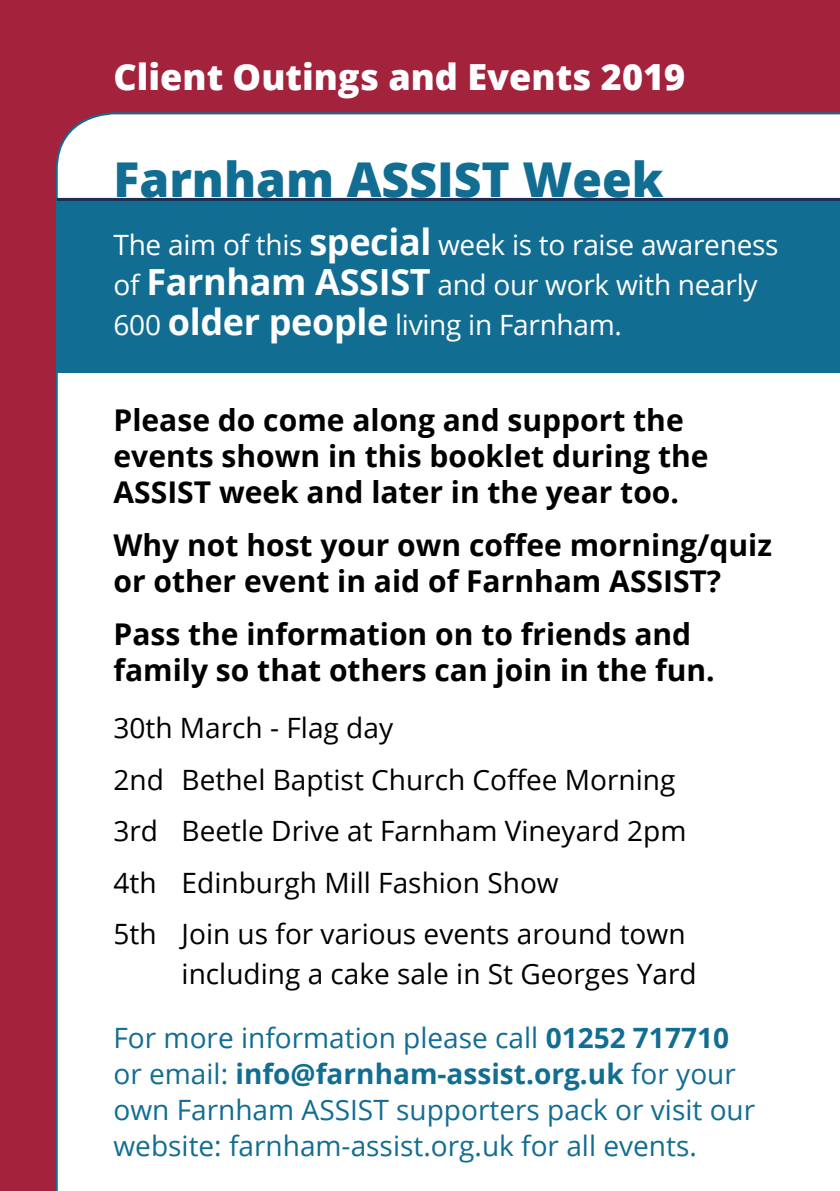
<style>
.page{position:relative;width:840px;height:1191px;background:#fff}
.page>*{position:absolute;margin:0;border:0;box-sizing:border-box;transform-origin:0 0}
.t1{font:800 48px "Open Sans";color:#126d93}
.t2{font:800 36px "Open Sans";color:#fff}
.t3{font:700 30px/36px "Open Sans";color:#000}
.t4{font:28px/51.4px "Open Sans";color:#000}
.t5{font:28px/36px "Open Sans";color:#126d93}
.t6{font:28px/40px "Open Sans";letter-spacing:-.01em;color:#fff}
.s1{font-weight:700;font-size:36px}
.s2{font-weight:700}
</style>
<div class="page">
<div style="left:0;top:0;width:839px;height:1191px;background:#a4233c"></div>
<div style="left:55px;top:112px;width:784px;height:1079px;background:#fff"></div>
<div style="left:57px;top:198px;width:782px;height:175px;background:#126d93"></div>
<hr style="left:57px;top:198px;width:782px;height:3px;background:#202c54">
<p class="t2" style="left:113px;top:49px;width:573px">Client Outings and Events 2019</p>
<h1 class="t1" style="left:113px;top:143px;width:551px">Farnham ASSIST Week</h1>
<p class="t6" style="left:113px;top:224px;width:666px">The aim of this <span class="s1">special</span> week is to raise awareness of <span class="s1">Farnham ASSIST</span> and our work with nearly<br>600 <span class="s1">older people</span> living in Farnham.</p>
<p class="t3" style="left:113px;top:402px;width:596px">Please do come along and support the events shown in this booklet during the<br>ASSIST week and later in the year too.</p>
<p class="t3" style="left:113px;top:527px;width:659px">Why not host your own coffee morning/quiz or other event in aid of Farnham ASSIST?</p>
<p class="t3" style="left:113px;top:616px;width:602px">Pass the information on to friends and family so that others can join in the fun.</p>
<p class="t4" style="left:113px;top:702px;width:574px">30th March - Flag day<br>2nd Bethel Baptist Church Coffee Morning 3rd Beetle Drive at Farnham Vineyard 2pm 4th Edinburgh Mill Fashion Show<br>5th Join us for various events around town</p>
<p class="t4" style="left:181px;top:947px;width:516px">including a cake sale in St Georges Yard</p>
<p class="t5" style="left:113px;top:1019px;width:643px">For more information please call <span class="s2">01252 717710 </span>or email: <span class="s2">info@farnham-assist.org.uk</span> for your own Farnham ASSIST supporters pack or visit our website: farnham-assist.org.uk for all events.</p>
</div>
